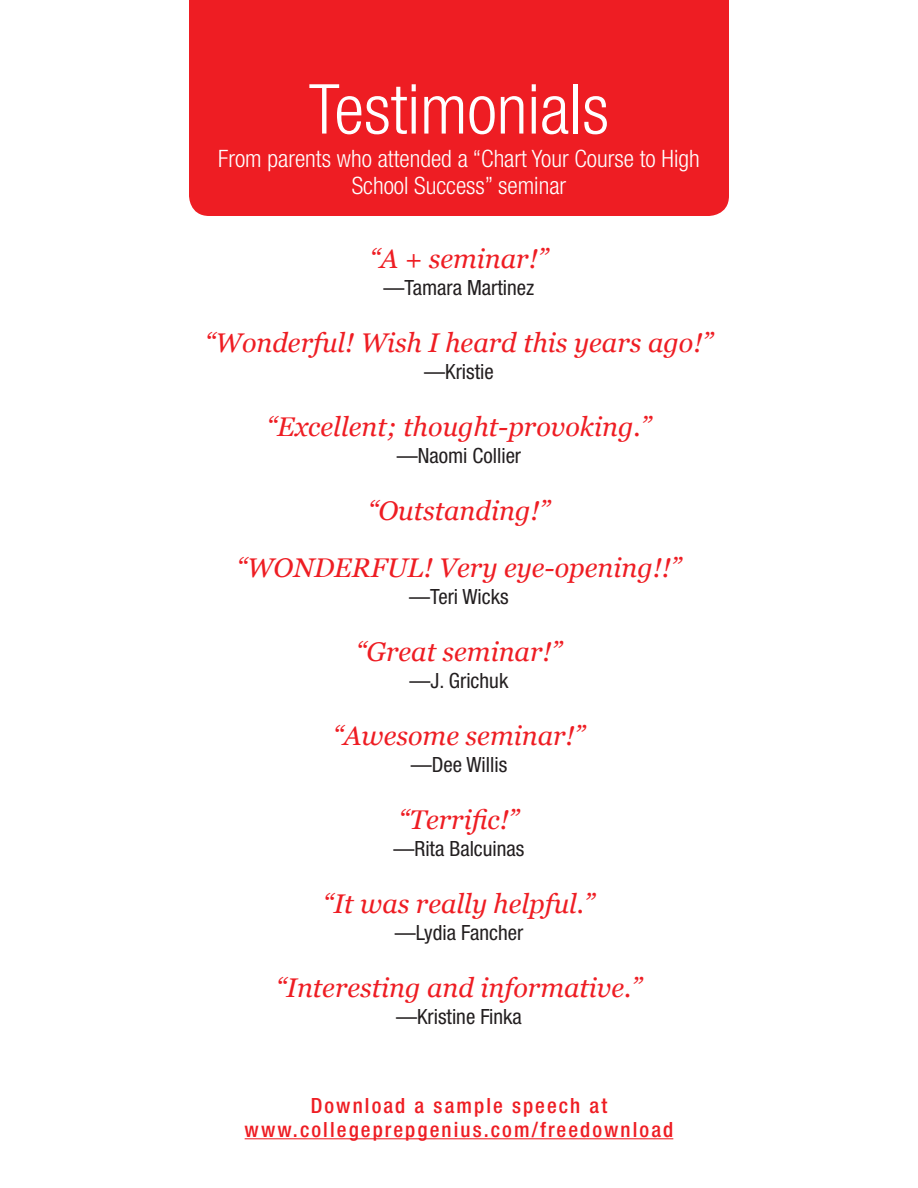
<style>
.page{position:relative;width:918px;height:1188px;background:#fff}
.page>*{position:absolute;margin:0;border:0;box-sizing:border-box;transform-origin:0 0}
.t1{font:300 condensed 69px "Helvetica Neue LT Std";color:#fff}
.t2{font:italic 27px/57px "Georgia";color:#ee1d23;text-align:center}
.t3{font:300 condensed 24px/27px "Helvetica Neue LT Std";color:#fff;text-align:center}
.t4{font:condensed 21px "Helvetica Neue LT Std";color:#231f20}
.t5{font:500 condensed 21px/24px "Helvetica Neue LT Std";letter-spacing:.1em;color:#ee1d23;text-align:center}
</style>
<div class="page">
<div style="left:189px;top:0;width:540px;height:216px;background:#ee1d23"></div>
<hr style="left:245px;top:1138px;width:428px;height:1px;background:#ee1d23">
<h1 class="t1" style="left:309px;top:70px;width:302px">Testimonials</h1>
<p class="t3" style="left:218px;top:145px;width:483px">From parents who attended a “Chart Your Course to High<br>School Success” seminar</p>
<p class="t2" style="left:370px;top:230px;width:180px">“A + seminar!”</p>
<p class="t4" style="left:384px;top:275px;width:152px">—Tamara Martinez</p>
<p class="t2" style="left:205px;top:314px;width:509px">“Wonderful! Wish I heard this years ago!”</p>
<p class="t4" style="left:424px;top:359px;width:71px">—Kristie</p>
<p class="t2" style="left:267px;top:398px;width:386px">“Excellent; thought-provoking.”</p>
<p class="t4" style="left:397px;top:443px;width:126px">—Naomi Collier</p>
<p class="t2" style="left:237px;top:482px;width:446px">“Outstanding!”<br>“WONDERFUL! Very eye-opening!!”</p>
<p class="t4" style="left:409px;top:584px;width:101px">—Teri Wicks</p>
<p class="t2" style="left:356px;top:623px;width:207px">“Great seminar!”</p>
<p class="t4" style="left:410px;top:668px;width:100px">—J. Grichuk</p>
<p class="t2" style="left:333px;top:707px;width:253px">“Awesome seminar!”</p>
<p class="t4" style="left:411px;top:752px;width:98px">—Dee Willis</p>
<p class="t2" style="left:399px;top:791px;width:122px">“Terrific!”</p>
<p class="t4" style="left:393px;top:836px;width:133px">—Rita Balcuinas</p>
<p class="t2" style="left:323px;top:875px;width:273px">“It was really helpful.”</p>
<p class="t4" style="left:395px;top:920px;width:130px">—Lydia Fancher</p>
<p class="t2" style="left:276px;top:959px;width:367px">“Interesting and informative.”</p>
<p class="t4" style="left:396px;top:1004px;width:127px">—Kristine Finka</p>
<p class="t5" style="left:245px;top:1093px;width:430px">Download a sample speech at www.collegeprepgenius.com/freedownload</p>
</div>
